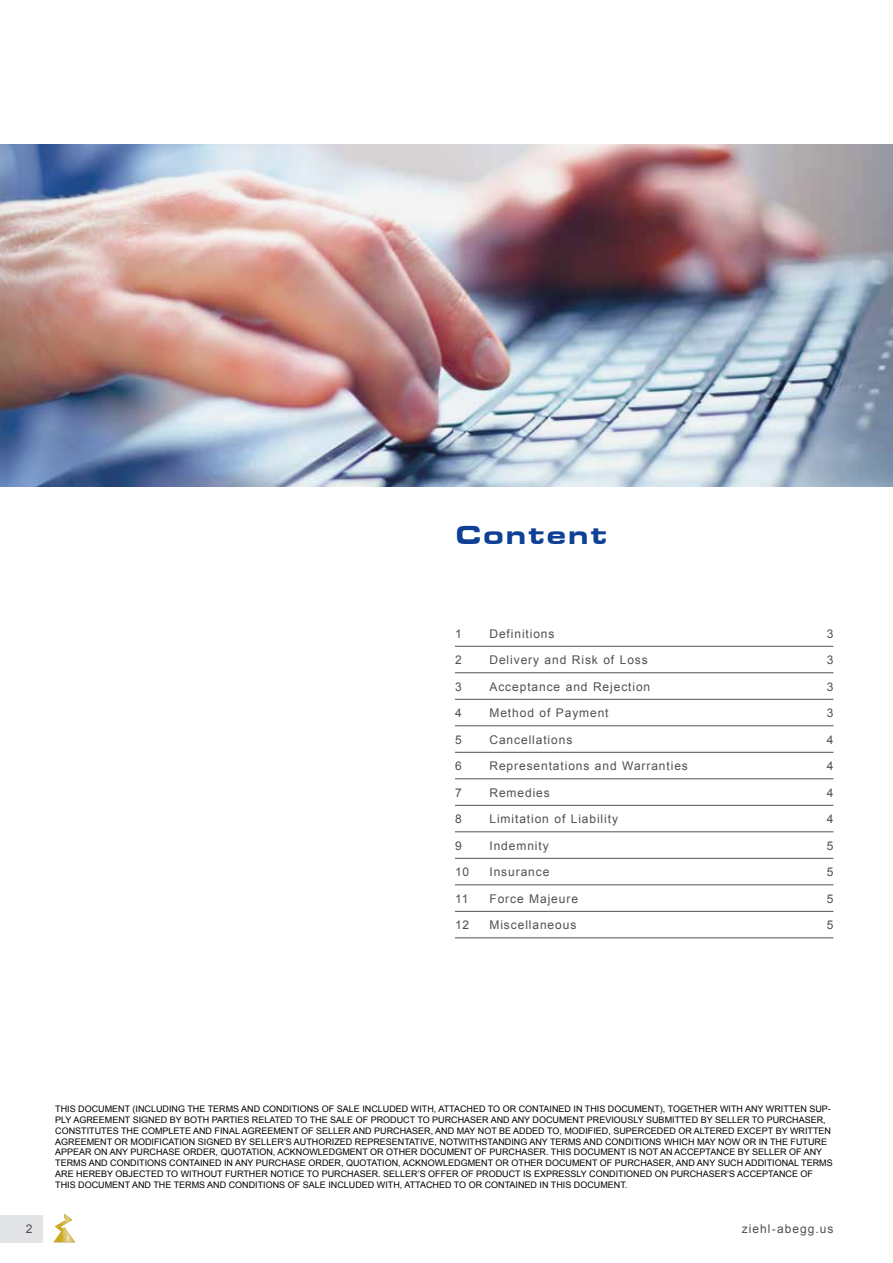
<style>
.page{position:relative;width:893px;height:1263px;background:#fff}
.page>*{position:absolute;margin:0;border:0;box-sizing:border-box;transform-origin:0 0}
.t1{font:900 27px "Eurostile Ext";letter-spacing:.05em;color:#0e4096}
.t2{font:12px "Arial";letter-spacing:.075em;color:#504f53}
.t3{font:9px/10.8px "Arial";color:#000}
</style>
<div class="page">
<div style="left:0;top:1215px;width:43px;height:27px;background:#e3e4e6"></div>
<svg style="left:53px;top:1214px;width:22px;height:29px"></svg>
<hr style="left:455px;top:646px;width:378px;height:1px;background:#504f53">
<hr style="left:455px;top:672px;width:378px;height:1px;background:#504f53">
<hr style="left:455px;top:699px;width:378px;height:1px;background:#504f53">
<hr style="left:455px;top:725px;width:378px;height:1px;background:#504f53">
<hr style="left:455px;top:752px;width:378px;height:1px;background:#504f53">
<hr style="left:455px;top:778px;width:378px;height:1px;background:#504f53">
<hr style="left:455px;top:805px;width:378px;height:1px;background:#504f53">
<hr style="left:455px;top:831px;width:378px;height:1px;background:#504f53">
<hr style="left:455px;top:858px;width:378px;height:1px;background:#504f53">
<hr style="left:455px;top:884px;width:378px;height:1px;background:#504f53">
<hr style="left:455px;top:911px;width:378px;height:1px;background:#504f53">
<hr style="left:455px;top:937px;width:378px;height:1px;background:#504f53">
<img style="left:0;top:144px;width:893px;height:342px">
<h1 class="t1" style="left:455px;top:514px;width:154px">Content</h1>
<h2 class="t2" style="left:455px;top:625px;width:8px">1</h2>
<h2 class="t2" style="left:489px;top:625px;width:67px">Definitions</h2>
<h2 class="t2" style="left:827px;top:625px;width:8px">3</h2>
<h2 class="t2" style="left:455px;top:652px;width:8px">2</h2>
<h2 class="t2" style="left:489px;top:652px;width:160px">Delivery and Risk of Loss</h2>
<h2 class="t2" style="left:827px;top:652px;width:8px">3</h2>
<h2 class="t2" style="left:455px;top:678px;width:8px">3</h2>
<h2 class="t2" style="left:489px;top:678px;width:162px">Acceptance and Rejection</h2>
<h2 class="t2" style="left:827px;top:678px;width:8px">3</h2>
<h2 class="t2" style="left:455px;top:705px;width:8px">4</h2>
<h2 class="t2" style="left:489px;top:705px;width:121px">Method of Payment</h2>
<h2 class="t2" style="left:827px;top:705px;width:8px">3</h2>
<h2 class="t2" style="left:455px;top:731px;width:8px">5</h2>
<h2 class="t2" style="left:489px;top:731px;width:84px">Cancellations</h2>
<h2 class="t2" style="left:827px;top:731px;width:8px">4</h2>
<h2 class="t2" style="left:455px;top:758px;width:8px">6</h2>
<h2 class="t2" style="left:489px;top:758px;width:200px">Representations and Warranties</h2>
<h2 class="t2" style="left:827px;top:758px;width:8px">4</h2>
<h2 class="t2" style="left:455px;top:784px;width:8px">7</h2>
<h2 class="t2" style="left:489px;top:784px;width:62px">Remedies</h2>
<h2 class="t2" style="left:827px;top:784px;width:8px">4</h2>
<h2 class="t2" style="left:455px;top:811px;width:8px">8</h2>
<h2 class="t2" style="left:489px;top:811px;width:130px">Limitation of Liability</h2>
<h2 class="t2" style="left:827px;top:811px;width:8px">4</h2>
<h2 class="t2" style="left:455px;top:837px;width:8px">9</h2>
<h2 class="t2" style="left:489px;top:837px;width:61px">Indemnity</h2>
<h2 class="t2" style="left:827px;top:837px;width:8px">5</h2>
<h2 class="t2" style="left:455px;top:864px;width:16px">10</h2>
<h2 class="t2" style="left:489px;top:864px;width:61px">Insurance</h2>
<h2 class="t2" style="left:827px;top:864px;width:8px">5</h2>
<h2 class="t2" style="left:455px;top:890px;width:15px">11</h2>
<h2 class="t2" style="left:489px;top:890px;width:90px">Force Majeure</h2>
<h2 class="t2" style="left:827px;top:890px;width:8px">5</h2>
<h2 class="t2" style="left:455px;top:917px;width:16px">12</h2>
<h2 class="t2" style="left:489px;top:917px;width:88px">Miscellaneous</h2>
<h2 class="t2" style="left:827px;top:917px;width:8px">5</h2>
<p class="t3" style="left:55px;top:1104px;width:779px">THIS DOCUMENT (INCLUDING THE TERMS AND CONDITIONS OF SALE INCLUDED WITH, ATTACHED TO OR CONTAINED IN THIS DOCUMENT), TOGETHER WITH ANY WRITTEN SUP-PLY AGREEMENT SIGNED BY BOTH PARTIES RELATED TO THE SALE OF PRODUCT TO PURCHASER AND ANY DOCUMENT PREVIOUSLY SUBMITTED BY SELLER TO PURCHASER, CONSTITUTES THE COMPLETE AND FINAL AGREEMENT OF SELLER AND PURCHASER, AND MAY NOT BE ADDED TO, MODIFIED, SUPERCEDED OR ALTERED EXCEPT BY WRITTEN AGREEMENT OR MODIFICATION SIGNED BY SELLER’S AUTHORIZED REPRESENTATIVE, NOTWITHSTANDING ANY TERMS AND CONDITIONS WHICH MAY NOW OR IN THE FUTURE APPEAR ON ANY PURCHASE ORDER, QUOTATION, ACKNOWLEDGMENT OR OTHER DOCUMENT OF PURCHASER. THIS DOCUMENT IS NOT AN ACCEPTANCE BY SELLER OF ANY TERMS AND CONDITIONS CONTAINED IN ANY PURCHASE ORDER, QUOTATION, ACKNOWLEDGMENT OR OTHER DOCUMENT OF PURCHASER, AND ANY SUCH ADDITIONAL TERMS ARE HEREBY OBJECTED TO WITHOUT FURTHER NOTICE TO PURCHASER. SELLER’S OFFER OF PRODUCT IS EXPRESSLY CONDITIONED ON PURCHASER’S ACCEPTANCE OF THIS DOCUMENT AND THE TERMS AND CONDITIONS OF SALE INCLUDED WITH, ATTACHED TO OR CONTAINED IN THIS DOCUMENT.</p>
<h2 class="t2" style="left:26px;top:1221px;width:8px">2</h2>
<h2 class="t2" style="left:742px;top:1221px;width:93px">ziehl-abegg.us</h2>
</div>
